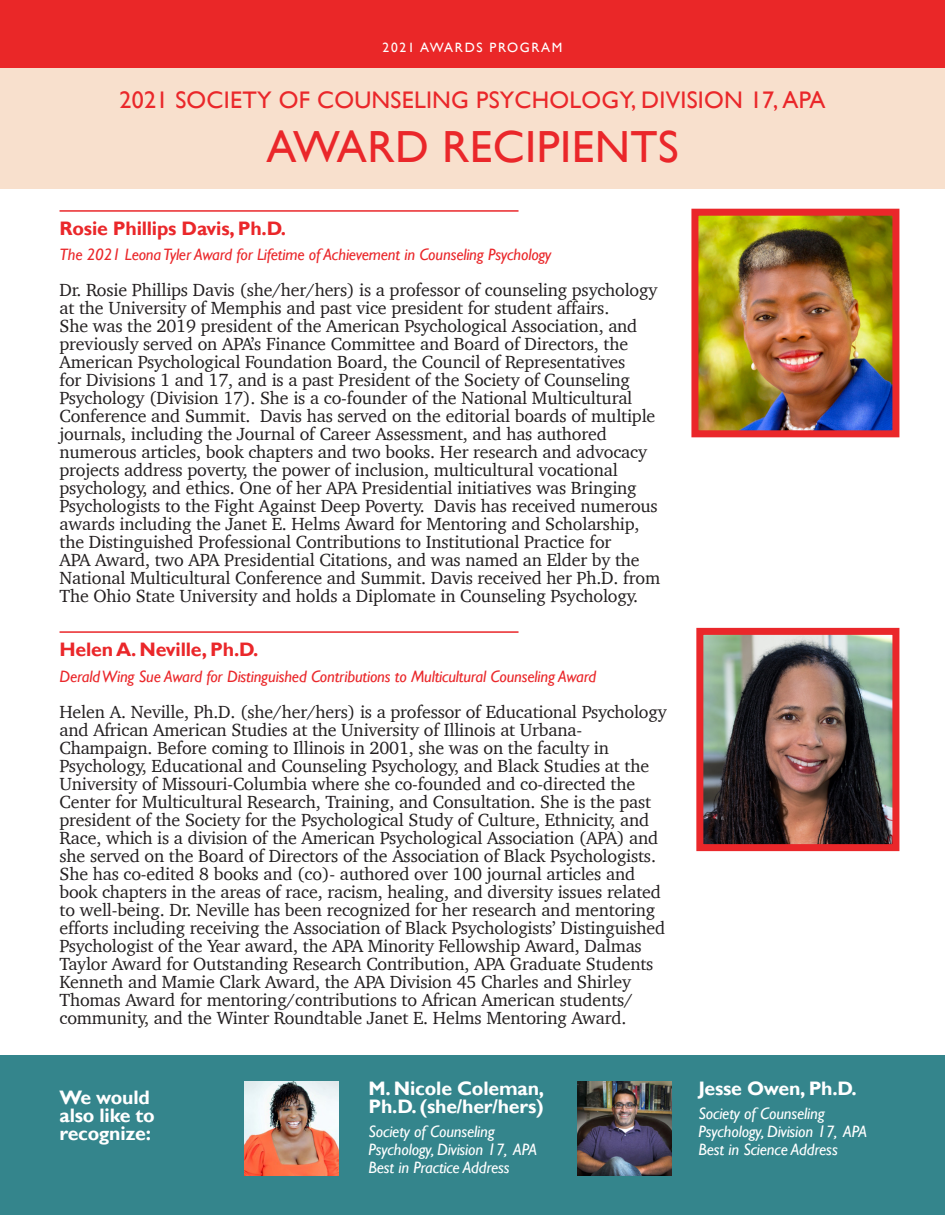
<style>
.page{position:relative;width:945px;height:1215px;background:#fff}
.page>*{position:absolute;margin:0;border:0;box-sizing:border-box;transform-origin:0 0}
.t1{font:45px "Gill Sans";letter-spacing:.01em;color:#ea272a}
.t2{font:24px "Gill Sans";letter-spacing:.01em;color:#ea272a}
.t3{font:700 19.5px/18px "Gill Sans";letter-spacing:-.01em;color:#fff}
.t4{font:700 19.5px "Gill Sans";letter-spacing:-.01em;color:#ea272a}
.t5{font:18px/18px "Charter";letter-spacing:-.01em;color:#231f20}
.t6{font:italic 16.5px "Gill Sans";letter-spacing:-.01em;color:#ea272a}
.t7{font:italic 16.5px/18px "Gill Sans";letter-spacing:-.01em;color:#fff}
.t8{font:13.5px "Gill Sans";letter-spacing:.12em;color:#fff}
</style>
<div class="page">
<div style="left:0;top:65px;width:945px;height:124px;background:#f8e0cd"></div>
<div style="left:0;top:0;width:945px;height:68px;background:#ea2728"></div>
<div style="left:0;top:1055px;width:945px;height:160px;background:#34858c"></div>
<img style="left:699px;top:217px;width:192px;height:212px">
<div style="left:691px;top:209px;width:208px;height:228px;border:7px solid #ea272a"></div>
<hr style="left:60px;top:210px;width:459px;height:2px;background:#ea272a">
<img style="left:704px;top:636px;width:187px;height:207px">
<div style="left:696px;top:628px;width:203px;height:223px;border:7px solid #ea272a"></div>
<hr style="left:60px;top:631px;width:459px;height:2px;background:#ea272a">
<img style="left:244px;top:1082px;width:94px;height:94px">
<img style="left:578px;top:1082px;width:93px;height:94px">
<p class="t8" style="left:383px;top:40px;width:181px">2021 AWARDS PROGRAM</p>
<p class="t2" style="left:120px;top:86px;width:707px">2021 SOCIETY OF COUNSELING PSYCHOLOGY, DIVISION 17, APA</p>
<p class="t1" style="left:266px;top:120px;width:414px">AWARD RECIPIENTS</p>
<p class="t4" style="left:60px;top:217px;width:228px">Rosie Phillips Davis, Ph.D.</p>
<p class="t6" style="left:60px;top:245px;width:493px">The 2021 Leona Tyler Award for Lifetime of Achievement in Counseling Psychology</p>
<p class="t5" style="left:60px;top:281px;width:602px">Dr. Rosie Phillips Davis (she/her/hers) is a professor of counseling psychology at the University of Memphis and past vice president for student affairs.<br>She was the 2019 president of the American Psychological Association, and previously served on APA’s Finance Committee and Board of Directors, the American Psychological Foundation Board, the Council of Representatives<br>for Divisions 1 and 17, and is a past President of the Society of Counseling Psychology (Division 17). She is a co-founder of the National Multicultural Conference and Summit. Davis has served on the editorial boards of multiple journals, including the Journal of Career Assessment, and has authored numerous articles, book chapters and two books. Her research and advocacy projects address poverty, the power of inclusion, multicultural vocational psychology, and ethics. One of her APA Presidential initiatives was Bringing Psychologists to the Fight Against Deep Poverty. Davis has received numerous awards including the Janet E. Helms Award for Mentoring and Scholarship, the Distinguished Professional Contributions to Institutional Practice for<br>APA Award, two APA Presidential Citations, and was named an Elder by the National Multicultural Conference and Summit. Davis received her Ph.D. from The Ohio State University and holds a Diplomate in Counseling Psychology.</p>
<p class="t4" style="left:60px;top:638px;width:200px">Helen A. Neville, Ph.D.</p>
<p class="t6" style="left:60px;top:666px;width:538px">Derald Wing Sue Award for Distinguished Contributions to Multicultural Counseling Award</p>
<p class="t5" style="left:60px;top:702px;width:609px">Helen A. Neville, Ph.D. (she/her/hers) is a professor of Educational Psychology and African American Studies at the University of Illinois at Urbana-Champaign. Before coming to Illinois in 2001, she was on the faculty in Psychology, Educational and Counseling Psychology, and Black Studies at the University of Missouri-Columbia where she co-founded and co-directed the Center for Multicultural Research, Training, and Consultation. She is the past president of the Society for the Psychological Study of Culture, Ethnicity, and Race, which is a division of the American Psychological Association (APA) and she served on the Board of Directors of the Association of Black Psychologists.<br>She has co-edited 8 books and (co)- authored over 100 journal articles and book chapters in the areas of race, racism, healing, and diversity issues related to well-being. Dr. Neville has been recognized for her research and mentoring efforts including receiving the Association of Black Psychologists’ Distinguished Psychologist of the Year award, the APA Minority Fellowship Award, Dalmas Taylor Award for Outstanding Research Contribution, APA Graduate Students Kenneth and Mamie Clark Award, the APA Division 45 Charles and Shirley Thomas Award for mentoring/contributions to African American students/ community, and the Winter Roundtable Janet E. Helms Mentoring Award.</p>
<p class="t3" style="left:60px;top:1089px;width:97px">We would also like to recognize:</p>
<p class="t3" style="left:369px;top:1080px;width:177px">M. Nicole Coleman,<br>Ph.D. (she/her/hers)</p>
<p class="t7" style="left:369px;top:1123px;width:170px">Society of Counseling<br>Psychology, Division 17, APA<br>Best in Practice Address</p>
<p class="t3" style="left:699px;top:1080px;width:160px">Jesse Owen, Ph.D.</p>
<p class="t7" style="left:699px;top:1105px;width:170px">Society of Counseling<br>Psychology, Division 17, APA<br>Best in Science Address</p>
</div>
